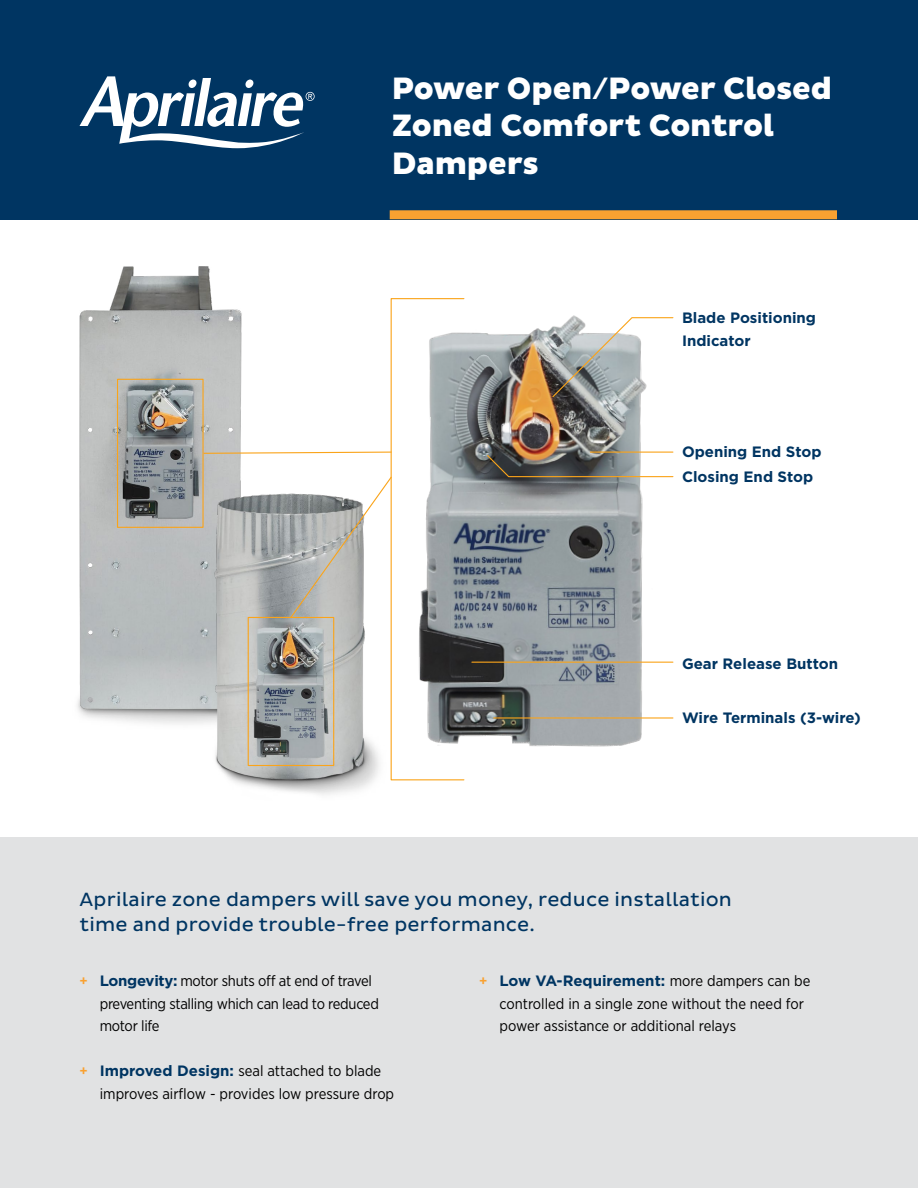
<style>
.page{position:relative;width:918px;height:1188px;background:#fff}
.page>*{position:absolute;margin:0;border:0;box-sizing:border-box;transform-origin:0 0}
.t1{font:800 31.5px/37.5px "Pluto Sans";letter-spacing:-.005em;color:#fff}
.t2{font:19.5px/25.5px "Pluto Sans";letter-spacing:.01em;color:#003562}
.t3{font:15px/22.5px "Gotham Narrow";letter-spacing:-.005em;color:#000}
.t4{font:700 15px/22.5px "Gotham";color:#003562}
.s1{font-weight:500;color:#f9a131}
.s2{font-family:"Gotham";font-weight:700;color:#003562}
.s3{font-family:"Gotham Narrow";font-weight:500;color:#f9a131}
.s4{font-family:"Gotham Narrow";font-weight:400;color:#000}
</style>
<div class="page">
<img style="left:77px;top:266px;width:165px;height:458px">
<div style="left:0;top:837px;width:918px;height:351px;background:#e1e2e3"></div>
<img style="left:202px;top:486px;width:223px;height:309px">
<img style="left:396px;top:315px;width:278px;height:448px">
<svg style="left:289px;top:475px;width:102px;height:144px"></svg>
<div style="left:248px;top:617px;width:86px;height:149px;border:1px solid #faa41a"></div>
<div style="left:117px;top:379px;width:87px;height:149px;border:1px solid #faa41a"></div>
<svg style="left:551px;top:317px;width:123px;height:81px"></svg>
<hr style="left:590px;top:452px;width:83px;height:1px;background:#faa41a">
<svg style="left:486px;top:454px;width:188px;height:24px"></svg>
<hr style="left:472px;top:662px;width:201px;height:1px;background:#faa41a">
<hr style="left:494px;top:717px;width:179px;height:2px;background:#faa41a">
<svg style="left:202px;top:451px;width:190px;height:3px"></svg>
<div style="left:0;top:0;width:918px;height:219px;background:#003562"></div>
<svg style="left:80px;top:76px;width:235px;height:72px"></svg>
<div style="left:390px;top:210px;width:447px;height:9px;background:#f9a131"></div>
<h1 class="t1" style="left:392px;top:70px;width:442px">Power Open/Power Closed<br>Zoned Comfort Control<br>Dampers</h1>
<p class="t4" style="left:682px;top:306px;width:136px">Blade Positioning<br>Indicator</p>
<p class="t4" style="left:682px;top:440px;width:141px">Opening End Stop</p>
<p class="t4" style="left:682px;top:465px;width:133px">Closing End Stop</p>
<p class="t4" style="left:682px;top:652px;width:158px">Gear Release Button</p>
<p class="t4" style="left:682px;top:706px;width:180px">Wire Terminals (3-wire)</p>
<h2 class="t2" style="left:80px;top:887px;width:654px">Aprilaire zone dampers will save you money, reduce installation time and provide trouble-free performance.</h2>
<p class="t3" style="left:100px;top:970px;width:281px;text-indent:-20px"><span class="s1">+</span> <span class="s2">Longevity:</span> motor shuts off at end of travel preventing stalling which can lead to reduced motor life</p>
<p class="t3" style="left:100px;top:1060px;width:296px;text-indent:-20px"><span class="s1">+</span> <span class="s2">Improved Design:</span> seal attached to blade improves airflow - provides low pressure drop</p>
<p class="t4" style="left:479px;top:970px;width:333px"><span class="s3">+</span> Low VA-Requirement: <span class="s4">more dampers can be</span></p>
<p class="t3" style="left:499px;top:992px;width:306px">controlled in a single zone without the need for power assistance or additional relays</p>
</div>
